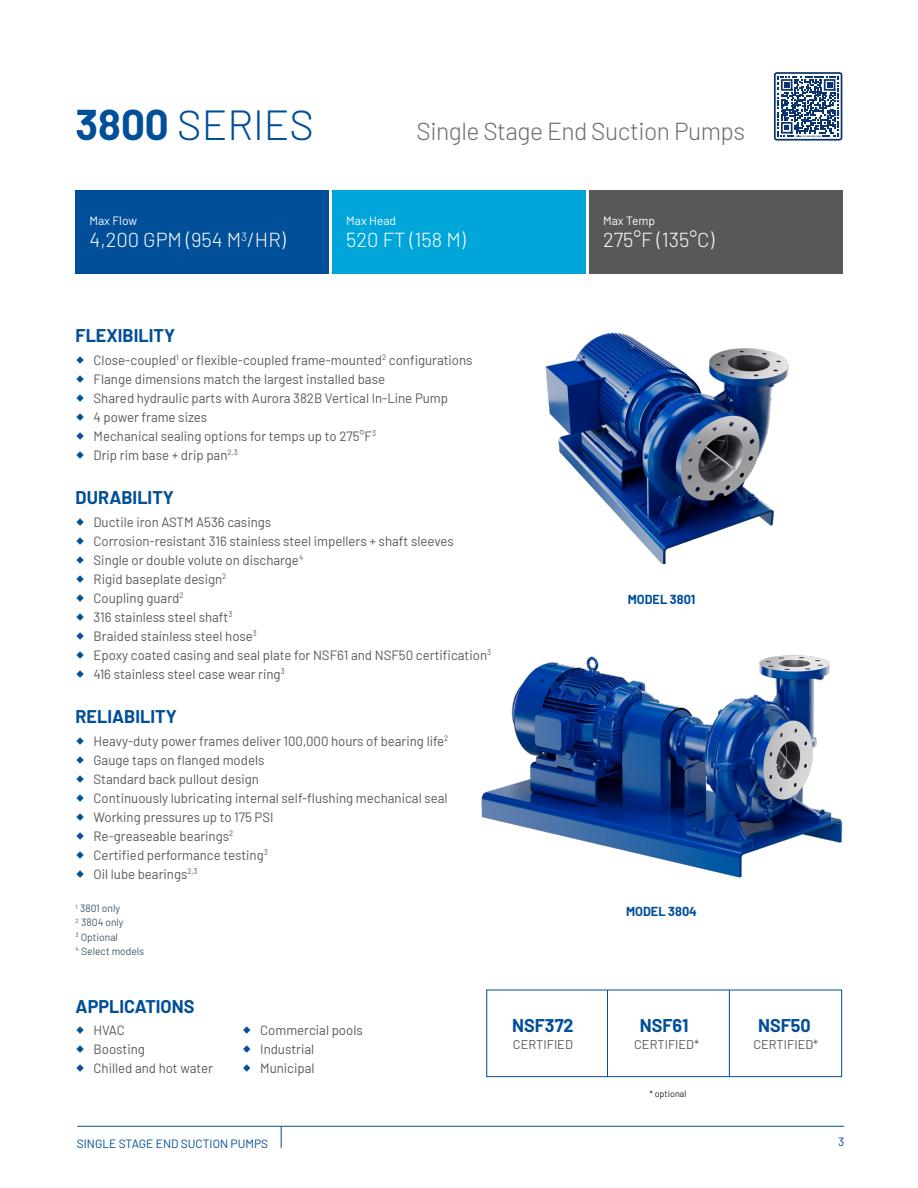
<style>
.page{position:relative;width:918px;height:1188px;background:#fff}
.page>*{position:absolute;margin:0;border:0;box-sizing:border-box;transform-origin:0 0}
.t1{font:300 42px "Barlow";color:#014e99}
.t2{font:300 24.6px "Barlow";letter-spacing:-.02em;color:#6c6d70}
.Primary_Heading{font:300 20.25px "Barlow";color:#fff}
.Bullet_text{font:700 18px "Barlow";color:#014e99}
.text_heading{font:700 18px "Barlow";color:#014e99}
.t3{font:13.5px "Barlow";color:#57585a}
.Bullet_text-2{font:12.75px "Barlow";color:#57585a}
.t4{font:700 12.75px "Barlow";color:#014e99}
.t5{font:12px "Barlow";color:#014e99}
.t6{font:12px "Barlow";color:#fff}
.Bullet_text-3{font:10.5px "Barlow";color:#3b5566}
.CVI_Bullets{font:9px "Barlow";color:#231f20}
.s1{font-weight:700}
</style>
<div class="page">
<hr style="left:77px;top:1126px;width:767px;height:1px;background:#014e99">
<svg style="left:281px;top:1126px;width:1px;height:22px"></svg>
<div style="left:76px;top:190px;width:253px;height:83px;background:#014e99"></div>
<div style="left:332px;top:190px;width:254px;height:83px;background:#00a5da"></div>
<div style="left:589px;top:190px;width:253px;height:83px;background:#57585a"></div>
<img style="left:481px;top:655px;width:362px;height:223px">
<img style="left:545px;top:332px;width:244px;height:231px">
<hr style="left:607px;top:990px;width:1px;height:87px;background:#014e99">
<hr style="left:729px;top:990px;width:1px;height:87px;background:#014e99">
<div style="left:486px;top:990px;width:356px;height:87px;border:1px solid #014e99"></div>
<svg style="left:774px;top:72px;width:68px;height:69px"></svg>
<p class="t1" style="left:76px;top:95px;width:240px"><span class="s1">3800</span> SERIES</p>
<p class="t6" style="left:89px;top:212px;width:49px">Max Flow</p>
<p class="Primary_Heading" style="left:89px;top:226px;width:198px">4,200 GPM (954 M<sup>3</sup>/HR)</p>
<p class="t2" style="left:417px;top:113px;width:330px">Single Stage End Suction Pumps</p>
<p class="t6" style="left:346px;top:212px;width:51px">Max Head</p>
<p class="Primary_Heading" style="left:346px;top:226px;width:121px">520 FT (158 M)</p>
<p class="t6" style="left:603px;top:212px;width:54px">Max Temp</p>
<p class="Primary_Heading" style="left:603px;top:226px;width:113px">275°F (135°C)</p>
<p class="text_heading" style="left:76px;top:322px;width:101px">FLEXIBILITY</p>
<p class="t3" style="left:94px;top:350px;width:381px">Close-coupled<sup>1</sup> or flexible-coupled frame-mounted<sup>2</sup> configurations</p>
<p class="t3" style="left:94px;top:369px;width:293px">Flange dimensions match the largest installed base</p>
<p class="t3" style="left:94px;top:388px;width:356px">Shared hydraulic parts with Aurora 382B Vertical In-Line Pump</p>
<p class="t3" style="left:94px;top:407px;width:115px">4 power frame sizes</p>
<p class="t3" style="left:94px;top:426px;width:284px">Mechanical sealing options for temps up to 275°F<sup>3</sup></p>
<p class="t3" style="left:94px;top:445px;width:146px">Drip rim base + drip pan<sup>2,3</sup></p>
<p class="text_heading" style="left:76px;top:485px;width:100px">DURABILITY</p>
<p class="t3" style="left:94px;top:512px;width:179px">Ductile iron ASTM A536 casings</p>
<p class="t3" style="left:94px;top:531px;width:362px">Corrosion-resistant 316 stainless steel impellers + shaft sleeves</p>
<p class="t3" style="left:94px;top:550px;width:211px">Single or double volute on discharge<sup>4</sup></p>
<p class="t3" style="left:94px;top:569px;width:134px">Rigid baseplate design<sup>2</sup></p>
<p class="t3" style="left:94px;top:588px;width:91px">Coupling guard<sup>2</sup></p>
<p class="t3" style="left:94px;top:607px;width:140px">316 stainless steel shaft<sup>3</sup></p>
<p class="t3" style="left:94px;top:626px;width:165px">Braided stainless steel hose<sup>3</sup></p>
<p class="t3" style="left:94px;top:645px;width:399px">Epoxy coated casing and seal plate for NSF61 and NSF50 certification<sup>3</sup></p>
<p class="t3" style="left:94px;top:664px;width:193px">416 stainless steel case wear ring<sup>3</sup></p>
<p class="Bullet_text" style="left:76px;top:704px;width:103px">RELIABILITY</p>
<p class="t3" style="left:94px;top:731px;width:356px">Heavy-duty power frames deliver 100,000 hours of bearing life<sup>2</sup></p>
<p class="t3" style="left:94px;top:750px;width:172px">Gauge taps on flanged models</p>
<p class="t3" style="left:94px;top:769px;width:167px">Standard back pullout design</p>
<p class="t3" style="left:94px;top:788px;width:355px">Continuously lubricating internal self-flushing mechanical seal</p>
<p class="t3" style="left:94px;top:807px;width:181px">Working pressures up to 175 PSI</p>
<p class="t3" style="left:94px;top:826px;width:141px">Re-greaseable bearings<sup>2</sup></p>
<p class="t3" style="left:94px;top:845px;width:176px">Certified performance testing<sup>3</sup></p>
<p class="t3" style="left:94px;top:864px;width:105px">Oil lube bearings<sup>2,3</sup></p>
<p class="Bullet_text-3" style="left:76px;top:901px;width:46px"><sup>1</sup> 3801 only</p>
<p class="Bullet_text-3" style="left:76px;top:915px;width:50px"><sup>2</sup> 3804 only</p>
<p class="Bullet_text-3" style="left:76px;top:929px;width:44px"><sup>3</sup> Optional</p>
<p class="Bullet_text-3" style="left:76px;top:944px;width:70px"><sup>4</sup> Select models</p>
<p class="Bullet_text" style="left:76px;top:993px;width:120px">APPLICATIONS</p>
<p class="t3" style="left:94px;top:1021px;width:33px">HVAC</p>
<p class="t3" style="left:94px;top:1039px;width:53px">Boosting</p>
<p class="t3" style="left:94px;top:1058px;width:121px">Chilled and hot water</p>
<p class="t3" style="left:260px;top:1020px;width:104px">Commercial pools</p>
<p class="t3" style="left:260px;top:1039px;width:55px">Industrial</p>
<p class="t3" style="left:260px;top:1058px;width:56px">Municipal</p>
<p class="Bullet_text" style="left:512px;top:1012px;width:63px">NSF372</p>
<p class="Bullet_text-2" style="left:513px;top:1035px;width:61px">CERTIFIED</p>
<p class="t4" style="left:628px;top:590px;width:69px">MODEL 3801</p>
<p class="t4" style="left:626px;top:902px;width:72px">MODEL 3804</p>
<p class="Bullet_text" style="left:640px;top:1012px;width:50px">NSF61</p>
<p class="Bullet_text-2" style="left:634px;top:1035px;width:66px">CERTIFIED*</p>
<p class="CVI_Bullets" style="left:649px;top:1087px;width:39px">* optional</p>
<p class="Bullet_text" style="left:758px;top:1012px;width:54px">NSF50</p>
<p class="Bullet_text-2" style="left:753px;top:1035px;width:66px">CERTIFIED*</p>
<p class="t5" style="left:77px;top:1135px;width:193px">SINGLE STAGE END SUCTION PUMPS</p>
<p class="t5" style="left:838px;top:1133px;width:8px">3</p>
</div>
